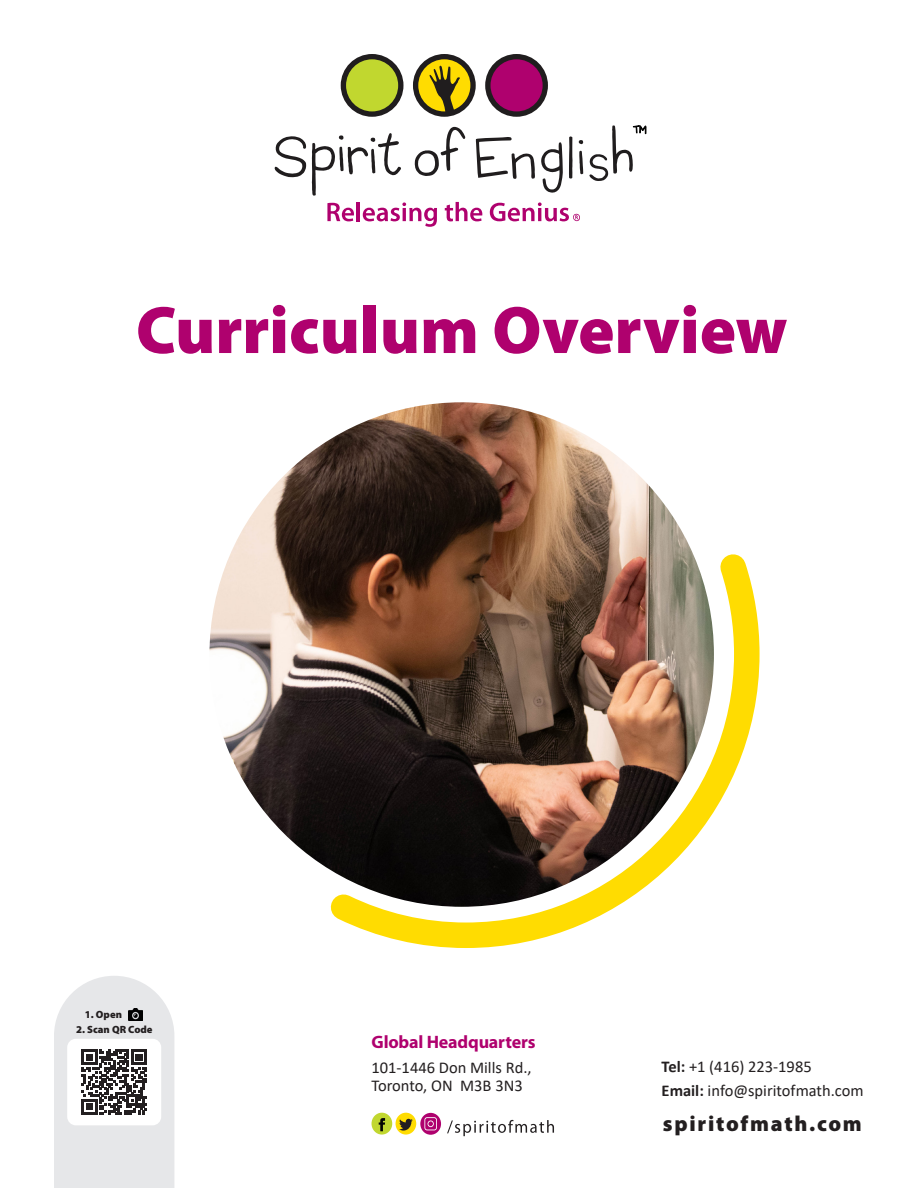
<style>
.page{position:relative;width:918px;height:1188px;background:#fff}
.page>*{position:absolute;margin:0;border:0;box-sizing:border-box;transform-origin:0 0}
.t1{font:900 67.5px "Myriad Pro";color:#af016e}
.t2{font:900 21.75px "Myriad Pro";letter-spacing:.08em;color:#231f20}
.t3{font:700 18px "Myriad Pro";letter-spacing:-.01em;color:#af016e}
.t4{font:16.5px/18px "Calibri";color:#231f20}
.t5{font:900 10.5px "Myriad Pro";color:#231f20}
.s1{font-weight:700}
</style>
<div class="page">
<img style="left:209px;top:402px;width:505px;height:505px;border-radius:252px">
<img style="left:310px;top:535px;width:450px;height:413px">
<svg style="left:54px;top:976px;width:120px;height:212px"></svg>
<svg style="left:341px;top:54px;width:62px;height:63px"></svg>
<svg style="left:485px;top:54px;width:63px;height:63px"></svg>
<svg style="left:413px;top:54px;width:63px;height:63px"></svg>
<svg style="left:327px;top:203px;width:27px;height:18px"></svg>
<hr style="left:357px;top:202px;width:3px;height:19px;background:#af016e">
<svg style="left:363px;top:202px;width:74px;height:25px"></svg>
<svg style="left:445px;top:202px;width:37px;height:19px"></svg>
<svg style="left:490px;top:202px;width:90px;height:19px"></svg>
<svg style="left:274px;top:136px;width:32px;height:41px"></svg>
<svg style="left:312px;top:133px;width:89px;height:63px"></svg>
<svg style="left:415px;top:126px;width:50px;height:50px"></svg>
<svg style="left:476px;top:137px;width:59px;height:42px"></svg>
<svg style="left:541px;top:142px;width:22px;height:51px"></svg>
<svg style="left:569px;top:136px;width:14px;height:43px"></svg>
<svg style="left:589px;top:125px;width:57px;height:56px"></svg>
<div style="left:372px;top:1113px;width:20px;height:22px;background:#c1d72f;border-radius:50%"></div>
<div style="left:396px;top:1113px;width:20px;height:22px;background:#ffdc01;border-radius:50%"></div>
<svg style="left:420px;top:1113px;width:21px;height:22px"></svg>
<svg style="left:424px;top:1117px;width:13px;height:13px"></svg>
<svg style="left:447px;top:1119px;width:107px;height:17px"></svg>
<svg style="left:379px;top:1118px;width:6px;height:13px"></svg>
<svg style="left:399px;top:1119px;width:14px;height:12px"></svg>
<p class="t1" style="left:136px;top:285px;width:653px">Curriculum Overview</p>
<p class="t5" style="left:85px;top:1008px;width:39px">1. Open</p>
<p class="t5" style="left:76px;top:1022px;width:78px">2. Scan QR Code</p>
<p class="t3" style="left:372px;top:1031px;width:165px">Global Headquarters</p>
<p class="t4" style="left:372px;top:1058px;width:162px">101-1446 Don Mills Rd.,<br>Toronto, ON M3B 3N3</p>
<p class="t4" style="left:662px;top:1057px;width:152px"><span class="s1">Tel:</span> +1 (416) 223-1985</p>
<p class="t4" style="left:662px;top:1081px;width:204px"><span class="s1">Email:</span> info@spiritofmath.com</p>
<p class="t2" style="left:663px;top:1109px;width:200px">spiritofmath.com</p>
</div>
